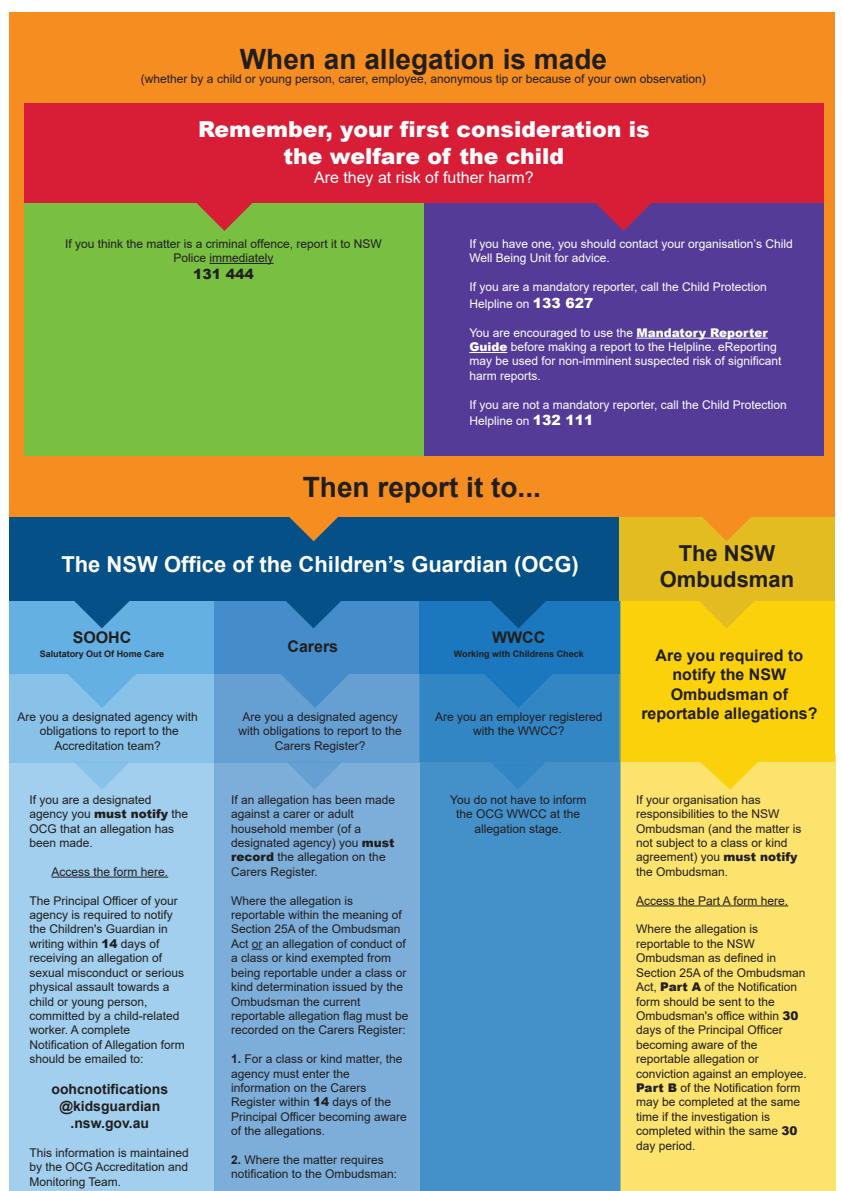
<style>
.page{position:relative;width:842px;height:1191px;background:#fff}
.page>*{position:absolute;margin:0;border:0;box-sizing:border-box;transform-origin:0 0}
.t1{font:700 28px "Arial";color:#211e1e}
.t2{font:900 22px/26.4px "Arial";color:#fff;text-align:center}
.t3{font:700 22px "Arial";color:#fff}
.t4{font:700 22px/26.4px "Arial";color:#211e1e;text-align:center}
.t5{font:700 16px/19.2px "Arial";color:#211e1e;text-align:center}
.t6{font:16px "Arial";color:#fff}
.t7{font:700 14px/16.8px "Arial";color:#211e1e;text-align:center}
.t8{font:900 14px "Arial";color:#211e1e}
.t9{font:12px/14.4px "Arial";color:#211e1e}
.t10{font:12px/14.4px "Arial";color:#fff}
.t11{font:700 9px "Arial";color:#211e1e}
.s1{font-weight:900;font-size:14px}
.s2{font-weight:900}
.s3{font-weight:700}
</style>
<div class="page">
<div style="left:620px;top:754px;width:215px;height:437px;background:#fce36d"></div>
<div style="left:214px;top:599px;width:206px;height:592px;background:#7daeda"></div>
<div style="left:9px;top:617px;width:205px;height:574px;background:#a2cfed"></div>
<div style="left:9px;top:12px;width:826px;height:511px;background:#f68d21"></div>
<div style="left:25px;top:103px;width:799px;height:103px;background:#d71e36"></div>
<div style="left:25px;top:204px;width:403px;height:252px;background:#78bf42"></div>
<div style="left:619px;top:524px;width:215px;height:238px;background:#fbd10c"></div>
<svg style="left:9px;top:600px;width:205px;height:162px;background:#7bbbe5"></svg>
<div style="left:420px;top:595px;width:200px;height:596px;background:#4490c9"></div>
<div style="left:214px;top:598px;width:206px;height:164px;background:#66a0d3"></div>
<div style="left:214px;top:580px;width:205px;height:93px;background:#458cca"></div>
<div style="left:419px;top:580px;width:200px;height:93px;background:#1b78be"></div>
<div style="left:9px;top:517px;width:611px;height:83px;background:#055086"></div>
<div style="left:424px;top:204px;width:400px;height:252px;background:#553b98"></div>
<svg style="left:289px;top:517px;width:49px;height:24px"></svg>
<svg style="left:40px;top:600px;width:125px;height:28px;background:#4c97ca"></svg>
<svg style="left:251px;top:600px;width:125px;height:28px"></svg>
<svg style="left:40px;top:645px;width:125px;height:63px;background:#72b7e4"></svg>
<svg style="left:253px;top:673px;width:125px;height:35px"></svg>
<svg style="left:700px;top:762px;width:58px;height:27px"></svg>
<svg style="left:74px;top:762px;width:56px;height:27px"></svg>
<svg style="left:287px;top:762px;width:55px;height:27px"></svg>
<svg style="left:118px;top:203px;width:213px;height:28px"></svg>
<svg style="left:517px;top:203px;width:213px;height:28px"></svg>
<hr style="left:210px;top:263px;width:64px;height:1px;background:#211e1e">
<hr style="left:636px;top:338px;width:132px;height:1px;background:#fff">
<hr style="left:469px;top:352px;width:38px;height:1px;background:#fff">
<hr style="left:51px;top:876px;width:117px;height:1px;background:#211e1e">
<hr style="left:636px;top:905px;width:152px;height:1px;background:#211e1e">
<svg style="left:456px;top:600px;width:125px;height:28px"></svg>
<div style="left:619px;top:517px;width:215px;height:83px;background:#e3bc22"></div>
<svg style="left:664px;top:600px;width:125px;height:28px"></svg>
<svg style="left:702px;top:517px;width:49px;height:24px"></svg>
<div style="left:419px;top:673px;width:201px;height:89px;background:#3386c4"></div>
<svg style="left:492px;top:762px;width:53px;height:27px"></svg>
<svg style="left:456px;top:673px;width:125px;height:35px"></svg>
<h1 class="t1" style="left:240px;top:39px;width:369px">When an allegation is made</h1>
<p class="t9" style="left:141px;top:72px;width:566px">(whether by a child or young person, carer, employee, anonymous tip or because of your own observation)</p>
<h2 class="t2" style="left:198px;top:115px;width:453px">Remember, your first consideration is the welfare of the child</h2>
<h3 class="t6" style="left:314px;top:166px;width:221px">Are they at risk of futher harm?</h3>
<p class="t9" style="left:65px;top:236px;width:318px;text-align:center">If you think the matter is a criminal offence, report it to NSW<br>Police immediately</p>
<p class="t8" style="left:193px;top:264px;width:62px">131 444</p>
<p class="t10" style="left:469px;top:236px;width:325px">If you have one, you should contact your organisation’s Child<br>Well Being Unit for advice.</p>
<p class="t10" style="left:469px;top:278px;width:299px;line-height:16.8px">If you are a mandatory reporter, call the Child Protection<br>Helpline on <span class="s1">133 627</span></p>
<p class="t10" style="left:469px;top:325px;width:314px">You are encouraged to use the <span class="s2">Mandatory Reporter Guide</span> before making a report to the Helpline. eReporting may be used for non-imminent suspected risk of significant harm reports.</p>
<p class="t10" style="left:469px;top:396px;width:319px;line-height:16.8px">If you are not a mandatory reporter, call the Child Protection<br>Helpline on <span class="s1">132 111</span></p>
<h1 class="t1" style="left:303px;top:468px;width:240px">Then report it to...</h1>
<h2 class="t3" style="left:61px;top:549px;width:519px">The NSW Office of the Children’s Guardian (OCG)</h2>
<h2 class="t4" style="left:660px;top:540px;width:136px">The NSW<br>Ombudsman</h2>
<h3 class="t5" style="left:73px;top:627px;width:60px">SOOHC</h3>
<p class="t11" style="left:40px;top:647px;width:126px">Salutatory Out Of Home Care</p>
<h3 class="t5" style="left:287px;top:637px;width:52px">Carers</h3>
<h3 class="t5" style="left:492px;top:627px;width:55px">WWCC</h3>
<p class="t11" style="left:454px;top:647px;width:131px">Working with Childrens Check</p>
<p class="t9" style="left:18px;top:709px;width:182px;text-align:center">Are you a designated agency with obligations to report to the<br>Accreditation team?</p>
<p class="t9" style="left:238px;top:709px;width:165px;text-align:center">Are you a designated agency with obligations to report to the<br>Carers Register?</p>
<p class="t9" style="left:435px;top:709px;width:169px;text-align:center">Are you an employer registered with the WWCC?</p>
<p class="t9" style="left:29px;top:792px;width:160px">If you are a designated agency you <span class="s2">must notify</span> the<br>OCG that an allegation has been made.</p>
<p class="t9" style="left:51px;top:864px;width:118px">Access the form here.</p>
<p class="t9" style="left:29px;top:893px;width:157px">The Principal Officer of your agency is required to notify the Children's Guardian in writing within <span class="s2">14</span> days of receiving an allegation of sexual misconduct or serious physical assault towards a child or young person, committed by a child-related worker. A complete<br>Notification of Allegation form should be emailed to:</p>
<p class="t7" style="left:51px;top:1081px;width:118px">oohcnotifications @kidsguardian .nsw.gov.au</p>
<p class="t9" style="left:29px;top:1145px;width:161px;text-align:justify">This information is maintained by the OCG Accreditation and Monitoring Team.</p>
<p class="t9" style="left:231px;top:792px;width:166px">If an allegation has been made against a carer or adult household member (of a designated agency) you <span class="s2">must record</span> the allegation on the<br>Carers Register.</p>
<p class="t9" style="left:231px;top:893px;width:179px">Where the allegation is reportable within the meaning of<br>Section 25A of the Ombudsman<br>Act or an allegation of conduct of a class or kind exempted from being reportable under a class or kind determination issued by the<br>Ombudsman the current reportable allegation flag must be recorded on the Carers Register:</p>
<p class="t9" style="left:231px;top:1051px;width:177px"><span class="s3">1.</span> For a class or kind matter, the agency must enter the information on the Carers<br>Register within <span class="s2">14</span> days of the<br>Principal Officer becoming aware of the allegations.</p>
<p class="t9" style="left:231px;top:1152px;width:168px"><span class="s3">2.</span> Where the matter requires notification to the Ombudsman:</p>
<p class="t9" style="left:450px;top:792px;width:138px;text-align:center">You do not have to inform the OCG WWCC at the allegation stage.</p>
<h3 class="t5" style="left:641px;top:646px;width:178px">Are you required to notify the NSW<br>Ombudsman of reportable allegations?</h3>
<p class="t9" style="left:636px;top:792px;width:167px">If your organisation has responsibilities to the NSW<br>Ombudsman (and the matter is not subject to a class or kind agreement) you <span class="s2">must notify </span>the Ombudsman.</p>
<p class="t9" style="left:636px;top:893px;width:154px">Access the Part A form here.</p>
<p class="t9" style="left:636px;top:922px;width:172px">Where the allegation is reportable to the NSW<br>Ombudsman as defined in<br>Section 25A of the Ombudsman<br>Act, <span class="s2">Part A</span> of the Notification form should be sent to the<br>Ombudsman's office within <span class="s2">30 </span>days of the Principal Officer becoming aware of the reportable allegation or conviction against an employee.<br><span class="s2">Part B</span> of the Notification form may be completed at the same time if the investigation is completed within the same <span class="s2">30 </span>day period.</p>
</div>
